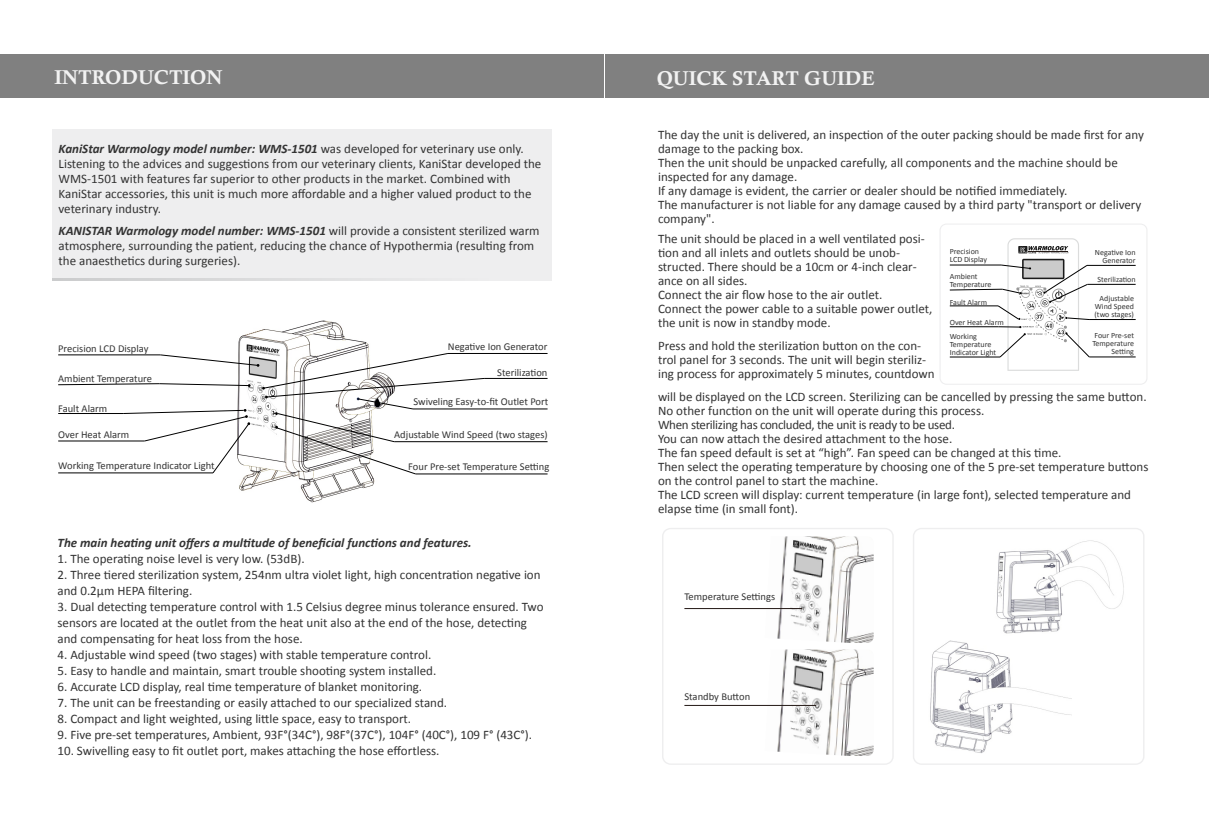
<style>
.page{position:relative;width:1209px;height:826px;background:#fff}
.page>*{position:absolute;margin:0;border:0;box-sizing:border-box;transform-origin:0 0}
.t1{font:20px "Calis MT Bol";color:#f2f2f2}
.t2{font:13px/14px "Calibri";color:#333}
.t3{font:italic 700 13px "Calibri";color:#333}
.t4{font:10.5px "Calibri";color:#333}
.t5{font:8px/7.7px "Calibri";color:#333}
.s1{font-weight:700;font-style:italic}
</style>
<div class="page">
<div style="left:605px;top:54px;width:604px;height:44px;background:#808080"></div>
<div style="left:0;top:54px;width:604px;height:44px;background:#808080"></div>
<svg style="left:913px;top:528px;width:231px;height:237px"></svg>
<svg style="left:662px;top:528px;width:231px;height:237px"></svg>
<img style="left:928px;top:640px;width:143px;height:113px">
<img style="left:992px;top:538px;width:133px;height:98px">
<div style="left:52px;top:129px;width:500px;height:151px;background:#eeeeef"></div>
<hr style="left:52px;top:278px;width:499px;height:3px;background:#c8c9ca">
<img style="left:238px;top:320px;width:137px;height:183px">
<hr style="left:448px;top:353px;width:99px;height:1px;background:#000">
<hr style="left:484px;top:378px;width:63px;height:1px;background:#000">
<hr style="left:413px;top:409px;width:134px;height:1px;background:#000">
<hr style="left:394px;top:441px;width:153px;height:1px;background:#000">
<hr style="left:415px;top:474px;width:132px;height:1px;background:#000">
<svg style="left:58px;top:350px;width:427px;height:125px"></svg>
<svg style="left:940px;top:224px;width:207px;height:161px"></svg>
<img style="left:765px;top:536px;width:108px;height:107px">
<img style="left:765px;top:649px;width:108px;height:107px">
<hr style="left:684px;top:608px;width:118px;height:1px;background:#231815">
<hr style="left:684px;top:705px;width:132px;height:1px;background:#231815">
<h1 class="t1" style="left:54px;top:66px;width:170px">INTRODUCTION</h1>
<h1 class="t1" style="left:657px;top:66px;width:219px">QUICK START GUIDE</h1>
<p class="t2" style="left:59px;top:140px;width:484px;line-height:15px"><span class="s1">KaniStar Warmology model number: WMS-1501</span> was developed for veterinary use only.<br>Listening to the advices and suggestions from our veterinary clients, KaniStar developed the WMS-1501 with features far superior to other products in the market. Combined with KaniStar accessories, this unit is much more affordable and a higher valued product to the veterinary industry.</p>
<p class="t2" style="left:59px;top:223px;width:482px;line-height:15px"><span class="s1">KANISTAR Warmology model number: WMS-1501</span> will provide a consistent sterilized warm atmosphere, surrounding the patient, reducing the chance of Hypothermia (resulting from the anaesthetics during surgeries).</p>
<p class="t4" style="left:58px;top:342px;width:92px">Precision LCD Display</p>
<p class="t4" style="left:58px;top:372px;width:95px">Ambient Temperature</p>
<p class="t4" style="left:58px;top:402px;width:51px">Fault Alarm</p>
<p class="t4" style="left:58px;top:428px;width:73px">Over Heat Alarm</p>
<p class="t4" style="left:58px;top:459px;width:158px">Working Temperature Indicator Light</p>
<p class="t4" style="left:448px;top:340px;width:101px">Negative Ion Generator</p>
<p class="t4" style="left:497px;top:366px;width:52px">Sterilization</p>
<p class="t4" style="left:413px;top:395px;width:136px">Swiveling Easy-to-fit Outlet Port</p>
<p class="t4" style="left:394px;top:428px;width:155px">Adjustable Wind Speed (two stages)</p>
<p class="t4" style="left:408px;top:460px;width:143px">Four Pre-set Temperature Setting</p>
<p class="t3" style="left:58px;top:535px;width:415px">The main heating unit offers a multitude of beneficial functions and features.</p>
<p class="t2" style="left:58px;top:551px;width:249px">1. The operating noise level is very low. (53dB).</p>
<p class="t2" style="left:58px;top:566px;width:484px;line-height:16px">2. Three tiered sterilization system, 254nm ultra violet light, high concentration negative ion and 0.2μm HEPA filtering.</p>
<p class="t2" style="left:58px;top:598px;width:487px;line-height:16px">3. Dual detecting temperature control with 1.5 Celsius degree minus tolerance ensured. Two sensors are located at the outlet from the heat unit also at the end of the hose, detecting and compensating for heat loss from the hose.</p>
<p class="t2" style="left:58px;top:647px;width:375px">4. Adjustable wind speed (two stages) with stable temperature control.</p>
<p class="t2" style="left:58px;top:663px;width:380px">5. Easy to handle and maintain, smart trouble shooting system installed.</p>
<p class="t2" style="left:58px;top:679px;width:366px">6. Accurate LCD display, real time temperature of blanket monitoring.</p>
<p class="t2" style="left:58px;top:695px;width:391px">7. The unit can be freestanding or easily attached to our specialized stand.</p>
<p class="t2" style="left:58px;top:711px;width:355px">8. Compact and light weighted, using little space, easy to transport.</p>
<p class="t2" style="left:58px;top:727px;width:476px">9. Five pre-set temperatures, Ambient, 93F°(34C°), 98F°(37C°), 104F° (40C°), 109 F° (43C°).</p>
<p class="t2" style="left:58px;top:743px;width:383px">10. Swivelling easy to fit outlet port, makes attaching the hose effortless.</p>
<p class="t2" style="left:658px;top:127px;width:487px">The day the unit is delivered, an inspection of the outer packing should be made first for any damage to the packing box.<br>Then the unit should be unpacked carefully, all components and the machine should be inspected for any damage.<br>If any damage is evident, the carrier or dealer should be notified immediately.<br>The manufacturer is not liable for any damage caused by a third party "transport or delivery company".</p>
<p class="t2" style="left:658px;top:231px;width:276px">The unit should be placed in a well ventilated posi&shy;tion and all inlets and outlets should be unob&shy;structed. There should be a 10cm or 4-inch clear&shy;ance on all sides.<br>Connect the air flow hose to the air outlet.<br>Connect the power cable to a suitable power outlet, the unit is now in standby mode.</p>
<p class="t2" style="left:658px;top:338px;width:278px">Press and hold the sterilization button on the con&shy;trol panel for 3 seconds. The unit will begin steriliz&shy;ing process for approximately 5 minutes, countdown</p>
<p class="t2" style="left:658px;top:389px;width:492px">will be displayed on the LCD screen. Sterilizing can be cancelled by pressing the same button.<br>No other function on the unit will operate during this process.<br>When sterilizing has concluded, the unit is ready to be used.<br>You can now attach the desired attachment to the hose.<br>The fan speed default is set at “high”. Fan speed can be changed at this time.<br>Then select the operating temperature by choosing one of the 5 pre-set temperature buttons on the control panel to start the machine.<br>The LCD screen will display: current temperature (in large font), selected temperature and elapse time (in small font).</p>
<p class="t5" style="left:949px;top:247px;width:39px">Precision<br>LCD Display</p>
<p class="t5" style="left:949px;top:272px;width:43px">Ambient<br>Temperature</p>
<p class="t5" style="left:949px;top:298px;width:39px">Fault Alarm</p>
<p class="t5" style="left:949px;top:314px;width:56px;line-height:14.7px">Over Heat Alarm<br>Working</p>
<p class="t5" style="left:949px;top:340px;width:48px">Temperature<br>Indicator Light</p>
<p class="t5" style="left:1095px;top:248px;width:42px;text-align:right">Negative Ion<br>Generator</p>
<p class="t5" style="left:1097px;top:275px;width:40px">Sterilization</p>
<p class="t5" style="left:1094px;top:294px;width:41px;text-align:justify;text-indent:5px">Adjustable Wind Speed (two stages)</p>
<p class="t5" style="left:1092px;top:331px;width:43px;text-align:right">Four Pre-set<br>Temperature<br>Setting</p>
<p class="t4" style="left:684px;top:590px;width:92px">Temperature Settings</p>
<p class="t4" style="left:684px;top:690px;width:67px">Standby Button</p>
</div>
